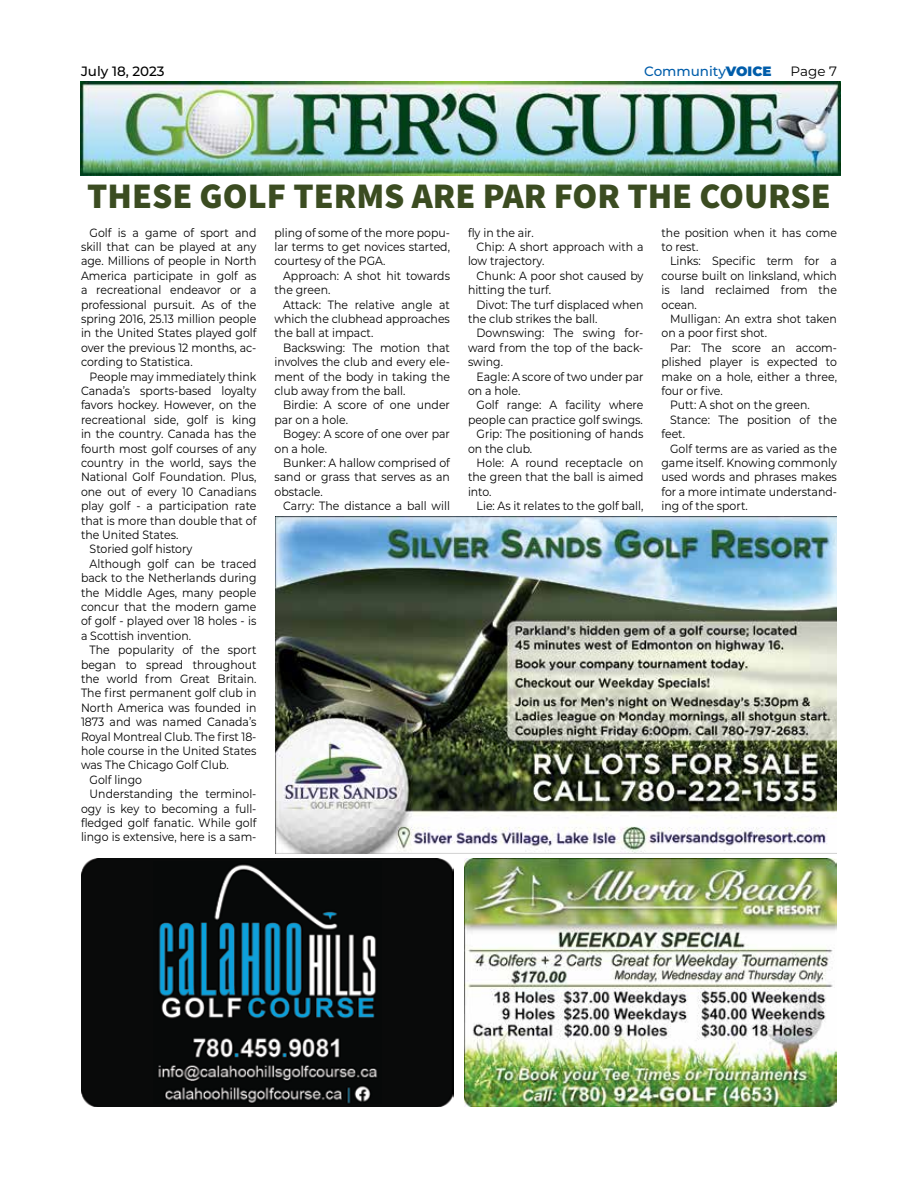
<style>
.page{position:relative;width:918px;height:1188px;background:#fff}
.page>*{position:absolute;margin:0;border:0;box-sizing:border-box;transform-origin:0 0}
.t1{font:900 36px "Source Sans Pro";color:#3b4c21}
.t2{font:500 13.5px "Montserrat";color:#005daa}
.t3{font:500 13.5px "Montserrat";color:#000}
.t4{font:13.5px "Montserrat";color:#000}
.t5{font:12px/14.4px "Montserrat";color:#000;text-align:justify;scale:.91 1}
.s1{font-weight:900}
</style>
<div class="page">
<img style="left:81px;top:859px;width:373px;height:248px">
<img style="left:464px;top:859px;width:373px;height:248px">
<img style="left:275px;top:516px;width:562px;height:338px">
<img style="left:81px;top:81px;width:759px;height:95px">
<p class="t3" style="left:81px;top:62px;width:85px">July 18, 2023</p>
<p class="t2" style="left:644px;top:62px;width:102px">Community<span class="s1">VOICE</span></p>
<p class="t4" style="left:791px;top:62px;width:48px">Page 7</p>
<h1 class="t1" style="left:87px;top:171px;width:745px">THESE GOLF TERMS ARE PAR FOR THE COURSE</h1>
<p class="t5" style="left:81px;top:225px;width:194px;text-indent:9px">Golf is a game of sport and skill that can be played at any age. Millions of people in North America participate in golf as a recreational endeavor or a professional pursuit. As of the spring 2016, 25.13 million people in the United States played golf over the previous 12 months, ac&shy;cording to Statistica.</p>
<p class="t5" style="left:90px;top:369px;width:185px">People may immediately think</p>
<p class="t5" style="left:81px;top:383px;width:194px">Canada’s sports-based loyalty</p>
<p class="t5" style="left:81px;top:398px;width:194px">favors hockey. However, on the</p>
<p class="t5" style="left:81px;top:412px;width:194px">recreational side, golf is king</p>
<p class="t5" style="left:81px;top:426px;width:194px">in the country. Canada has the</p>
<p class="t5" style="left:81px;top:441px;width:194px">fourth most golf courses of any</p>
<p class="t5" style="left:81px;top:455px;width:194px">country in the world, says the</p>
<p class="t5" style="left:81px;top:470px;width:194px">National Golf Foundation. Plus,</p>
<p class="t5" style="left:81px;top:484px;width:194px">one out of every 10 Canadians</p>
<p class="t5" style="left:81px;top:498px;width:194px">play golf - a participation rate</p>
<p class="t5" style="left:81px;top:513px;width:194px">that is more than double that of</p>
<p class="t5" style="left:81px;top:527px;width:109px">the United States.</p>
<p class="t5" style="left:90px;top:542px;width:115px">Storied golf history</p>
<p class="t5" style="left:90px;top:556px;width:185px">Although golf can be traced</p>
<p class="t5" style="left:81px;top:570px;width:194px">back to the Netherlands during</p>
<p class="t5" style="left:81px;top:585px;width:194px">the Middle Ages, many people</p>
<p class="t5" style="left:81px;top:599px;width:194px">concur that the modern game</p>
<p class="t5" style="left:81px;top:614px;width:194px">of golf - played over 18 holes - is</p>
<p class="t5" style="left:81px;top:628px;width:122px">a Scottish invention.</p>
<p class="t5" style="left:90px;top:642px;width:185px">The popularity of the sport</p>
<p class="t5" style="left:81px;top:657px;width:194px">began to spread throughout</p>
<p class="t5" style="left:81px;top:671px;width:194px">the world from Great Britain.</p>
<p class="t5" style="left:81px;top:686px;width:194px">The first permanent golf club in</p>
<p class="t5" style="left:81px;top:700px;width:194px">North America was founded in</p>
<p class="t5" style="left:81px;top:714px;width:194px">1873 and was named Canada’s</p>
<p class="t5" style="left:81px;top:729px;width:194px">Royal Montreal Club. The first 18-</p>
<p class="t5" style="left:81px;top:743px;width:194px">hole course in the United States</p>
<p class="t5" style="left:81px;top:758px;width:164px">was The Chicago Golf Club.</p>
<p class="t5" style="left:90px;top:772px;width:59px">Golf lingo</p>
<p class="t5" style="left:90px;top:786px;width:185px">Understanding the terminol-</p>
<p class="t5" style="left:81px;top:801px;width:194px">ogy is key to becoming a full-</p>
<p class="t5" style="left:81px;top:815px;width:194px">fledged golf fanatic. While golf</p>
<p class="t5" style="left:81px;top:830px;width:194px">lingo is extensive, here is a sam-</p>
<p class="t5" style="left:274px;top:225px;width:194px">pling of some of the more popu&shy;lar terms to get novices started, courtesy of the PGA.</p>
<p class="t5" style="left:274px;top:268px;width:194px;text-indent:9px">Approach: A shot hit towards the green.</p>
<p class="t5" style="left:274px;top:297px;width:194px;text-indent:9px">Attack: The relative angle at which the clubhead approaches the ball at impact.</p>
<p class="t5" style="left:274px;top:340px;width:194px;text-indent:9px">Backswing: The motion that involves the club and every ele&shy;ment of the body in taking the club away from the ball.</p>
<p class="t5" style="left:274px;top:398px;width:194px;text-indent:9px">Birdie: A score of one under par on a hole.</p>
<p class="t5" style="left:274px;top:426px;width:194px;text-indent:9px">Bogey: A score of one over par on a hole.</p>
<p class="t5" style="left:274px;top:455px;width:194px;text-indent:9px">Bunker: A hallow comprised of sand or grass that serves as an obstacle.</p>
<p class="t5" style="left:283px;top:498px;width:185px">Carry: The distance a ball will</p>
<p class="t5" style="left:468px;top:225px;width:74px">fly in the air.</p>
<p class="t5" style="left:477px;top:239px;width:185px">Chip: A short approach with a</p>
<p class="t5" style="left:468px;top:254px;width:86px">low trajectory.</p>
<p class="t5" style="left:477px;top:268px;width:185px">Chunk: A poor shot caused by</p>
<p class="t5" style="left:468px;top:282px;width:93px">hitting the turf.</p>
<p class="t5" style="left:477px;top:297px;width:185px">Divot: The turf displaced when</p>
<p class="t5" style="left:468px;top:311px;width:144px">the club strikes the ball.</p>
<p class="t5" style="left:477px;top:326px;width:185px">Downswing: The swing for-</p>
<p class="t5" style="left:468px;top:340px;width:194px">ward from the top of the back-</p>
<p class="t5" style="left:468px;top:354px;width:40px">swing.</p>
<p class="t5" style="left:477px;top:369px;width:185px">Eagle: A score of two under par</p>
<p class="t5" style="left:468px;top:383px;width:59px">on a hole.</p>
<p class="t5" style="left:477px;top:398px;width:185px">Golf range: A facility where</p>
<p class="t5" style="left:468px;top:412px;width:194px">people can practice golf swings.</p>
<p class="t5" style="left:477px;top:426px;width:185px">Grip: The positioning of hands</p>
<p class="t5" style="left:468px;top:441px;width:72px">on the club.</p>
<p class="t5" style="left:477px;top:455px;width:185px">Hole: A round receptacle on</p>
<p class="t5" style="left:468px;top:470px;width:194px">the green that the ball is aimed</p>
<p class="t5" style="left:468px;top:484px;width:27px">into.</p>
<p class="t5" style="left:477px;top:498px;width:185px">Lie: As it relates to the golf ball,</p>
<p class="t5" style="left:662px;top:225px;width:194px">the position when it has come to rest.</p>
<p class="t5" style="left:662px;top:254px;width:194px;text-indent:9px">Links: Specific term for a course built on linksland, which is land reclaimed from the ocean.</p>
<p class="t5" style="left:662px;top:311px;width:194px;text-indent:9px">Mulligan: An extra shot taken on a poor first shot.</p>
<p class="t5" style="left:670px;top:340px;width:185px">Par: The score an accom-</p>
<p class="t5" style="left:662px;top:354px;width:194px">plished player is expected to</p>
<p class="t5" style="left:662px;top:369px;width:194px">make on a hole, either a three,</p>
<p class="t5" style="left:662px;top:383px;width:69px">four or five.</p>
<p class="t5" style="left:670px;top:398px;width:155px">Putt: A shot on the green.</p>
<p class="t5" style="left:670px;top:412px;width:185px">Stance: The position of the</p>
<p class="t5" style="left:662px;top:426px;width:27px">feet.</p>
<p class="t5" style="left:670px;top:441px;width:185px">Golf terms are as varied as the</p>
<p class="t5" style="left:662px;top:455px;width:194px">game itself. Knowing commonly</p>
<p class="t5" style="left:662px;top:470px;width:194px">used words and phrases makes</p>
<p class="t5" style="left:662px;top:484px;width:194px">for a more intimate understand-</p>
<p class="t5" style="left:662px;top:498px;width:96px">ing of the sport.</p>
</div>
